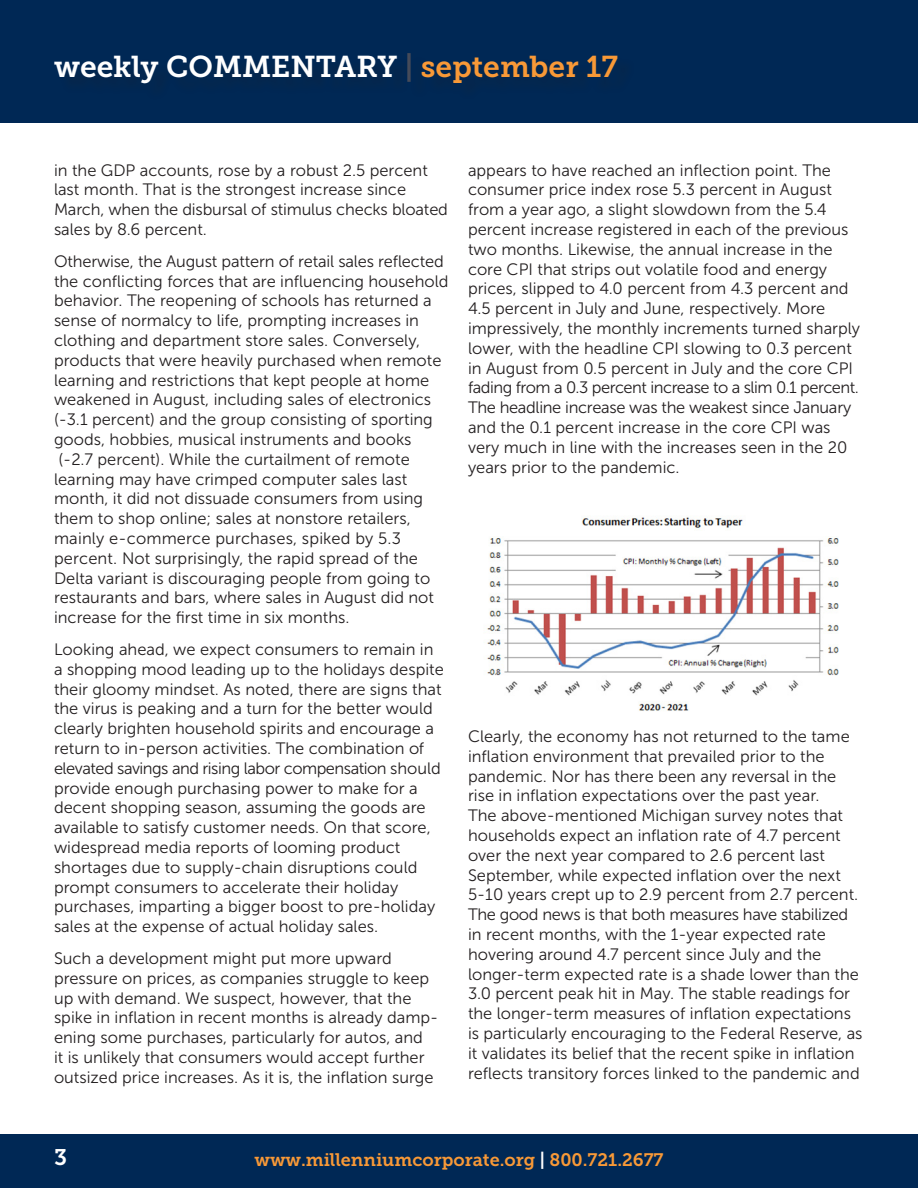
<style>
.page{position:relative;width:918px;height:1188px;background:#fff}
.page>*{position:absolute;margin:0;border:0;box-sizing:border-box;transform-origin:0 0}
.t1{font:30px "Museo Slab 700";color:#fff}
.t2{font:22.5px "Museo Slab 700";color:#fff}
.t3{font:18px "Museo Slab 700";color:#f89937}
.No_Spacing{font:16.5px/19.8px "Museo Sans 300";color:#231f20}
.s1{color:#464b59}
.s2{color:#f89937}
.s3{color:#fff}
</style>
<div class="page">
<div style="left:0;top:0;width:918px;height:122px;background:#002855"></div>
<div style="left:0;top:1134px;width:918px;height:54px;background:#002855"></div>
<img style="left:487px;top:517px;width:352px;height:194px">
<p class="t1" style="left:54px;top:49px;width:565px">weekly COMMENTARY <span class="s1">|</span> <span class="s2">september 17</span></p>
<p class="No_Spacing" style="left:54px;top:160px;width:396px">in the GDP accounts, rose by a robust 2.5 percent last month. That is the strongest increase since March, when the disbursal of stimulus checks bloated sales by 8.6 percent.</p>
<p class="No_Spacing" style="left:54px;top:251px;width:396px">Otherwise, the August pattern of retail sales reflected the conflicting forces that are influencing household behavior. The reopening of schools has returned a sense of normalcy to life, prompting increases in clothing and department store sales. Conversely, products that were heavily purchased when remote learning and restrictions that kept people at home weakened in August, including sales of electronics (-3.1 percent) and the group consisting of sporting goods, hobbies, musical instruments and books (-2.7 percent). While the curtailment of remote learning may have crimped computer sales last month, it did not dissuade consumers from using them to shop online; sales at nonstore retailers, mainly e-commerce purchases, spiked by 5.3 percent. Not surprisingly, the rapid spread of the Delta variant is discouraging people from going to restaurants and bars, where sales in August did not increase for the first time in six months.</p>
<p class="No_Spacing" style="left:54px;top:640px;width:391px">Looking ahead, we expect consumers to remain in a shopping mood leading up to the holidays despite their gloomy mindset. As noted, there are signs that the virus is peaking and a turn for the better would clearly brighten household spirits and encourage a return to in-person activities. The combination of elevated savings and rising labor compensation should provide enough purchasing power to make for a decent shopping season, assuming the goods are available to satisfy customer needs. On that score, widespread media reports of looming product shortages due to supply-chain disruptions could prompt consumers to accelerate their holiday purchases, imparting a bigger boost to pre-holiday sales at the expense of actual holiday sales.</p>
<p class="No_Spacing" style="left:54px;top:949px;width:386px">Such a development might put more upward pressure on prices, as companies struggle to keep up with demand. We suspect, however, that the spike in inflation in recent months is already damp&shy;ening some purchases, particularly for autos, and<br>it is unlikely that consumers would accept further outsized price increases. As it is, the inflation surge</p>
<p class="No_Spacing" style="left:468px;top:160px;width:394px">appears to have reached an inflection point. The consumer price index rose 5.3 percent in August from a year ago, a slight slowdown from the 5.4 percent increase registered in each of the previous two months. Likewise, the annual increase in the core CPI that strips out volatile food and energy prices, slipped to 4.0 percent from 4.3 percent and 4.5 percent in July and June, respectively. More impressively, the monthly increments turned sharply lower, with the headline CPI slowing to 0.3 percent in August from 0.5 percent in July and the core CPI fading from a 0.3 percent increase to a slim 0.1 percent.<br>The headline increase was the weakest since January and the 0.1 percent increase in the core CPI was very much in line with the increases seen in the 20 years prior to the pandemic.</p>
<p class="No_Spacing" style="left:468px;top:727px;width:396px">Clearly, the economy has not returned to the tame inflation environment that prevailed prior to the pandemic. Nor has there been any reversal in the rise in inflation expectations over the past year.<br>The above-mentioned Michigan survey notes that households expect an inflation rate of 4.7 percent over the next year compared to 2.6 percent last September, while expected inflation over the next 5-10 years crept up to 2.9 percent from 2.7 percent.<br>The good news is that both measures have stabilized in recent months, with the 1-year expected rate hovering around 4.7 percent since July and the longer-term expected rate is a shade lower than the 3.0 percent peak hit in May. The stable readings for the longer-term measures of inflation expectations is particularly encouraging to the Federal Reserve, as it validates its belief that the recent spike in inflation reflects transitory forces linked to the pandemic and</p>
<p class="t2" style="left:54px;top:1145px;width:15px">3</p>
<p class="t3" style="left:254px;top:1150px;width:411px">www.millenniumcorporate.org <span class="s3">|</span> 800.721.2677</p>
</div>
